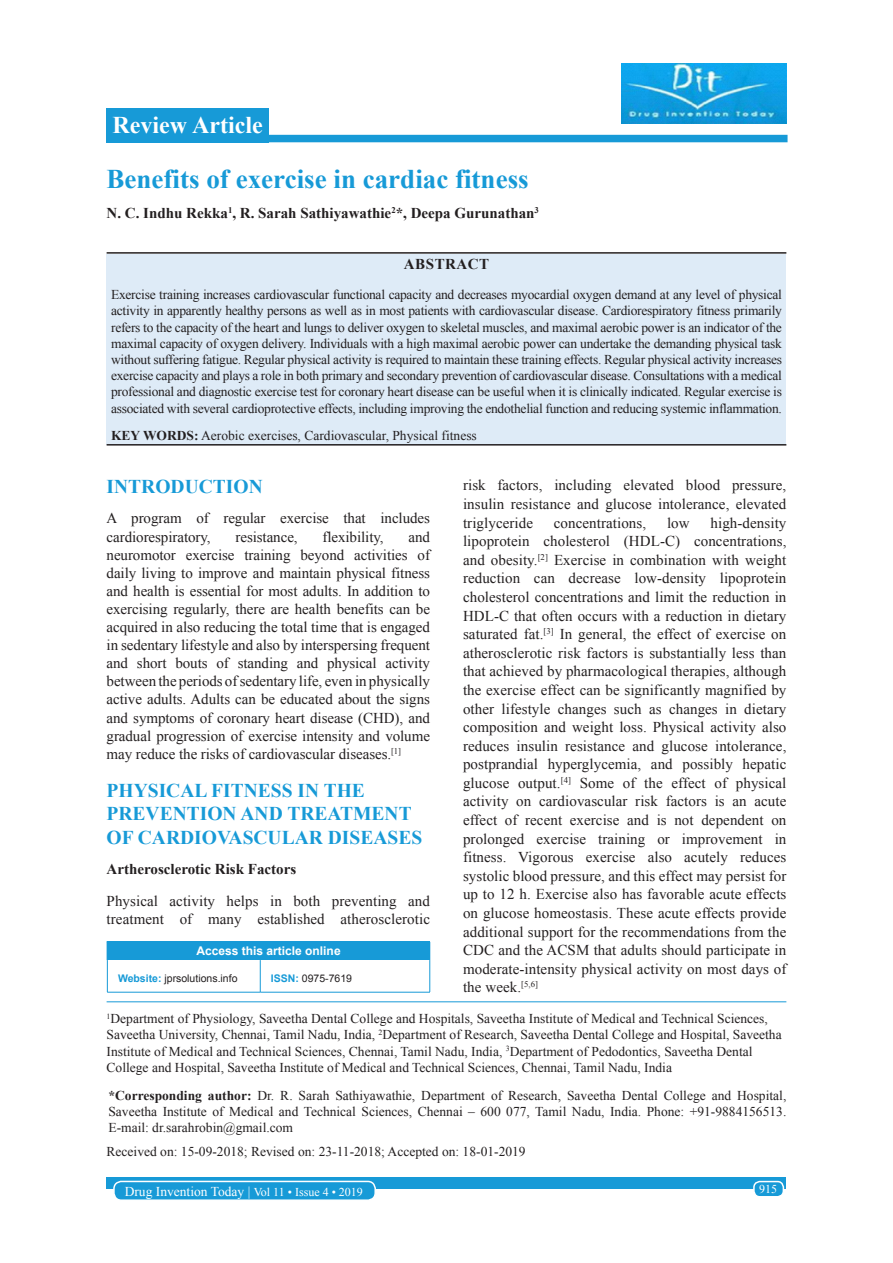
<style>
.page{position:relative;width:893px;height:1263px;background:#fff}
.page>*{position:absolute;margin:0;border:0;box-sizing:border-box;transform-origin:0 0}
.AT{font:700 27px "Times New Roman";color:#179ad7}
.AH{font:700 24px "Times New Roman";color:#fff}
.t1{font:700 19.5px/23.5px "Times New Roman";color:#179ad7}
.TX{font:15px/18.6px "Times New Roman";letter-spacing:.005em;color:#231f20;text-align:justify}
.AU{font:700 15px "Times New Roman";color:#231f20}
.TX-2{font:700 15px "Times New Roman";color:#231f20}
.ABSH{font:700 15px "Times New Roman";letter-spacing:.035em;color:#231f20}
.ABS{font:13.5px/16.2px "Times New Roman";letter-spacing:-.02em;color:#231f20;text-align:justify}
.AFF{font:13.5px/16.2px "Times New Roman";color:#231f20}
.ADD{font:13.5px/16.2px "Times New Roman";color:#231f20;text-align:justify}
.HIS{font:13.5px "Times New Roman";color:#231f20}
.KWD{font:13.5px "Times New Roman";color:#231f20}
.foot1{font:13.5px "Times New Roman";color:#fff}
.ATAO{font:700 12px "Arial";color:#fff}
.foot1-2{font:12px "Times New Roman";color:#fff}
.WEBSITE{font:10.5px "Arial";color:#231f20}
.s1{font-weight:700}
.s2{font-weight:700;color:#179ad7}
.s3{font-size:12px}
</style>
<div class="page">
<div style="left:106px;top:1177px;width:680px;height:12px;background:#179ad7"></div>
<div style="left:753px;top:1181px;width:30px;height:15px;background:#179ad7;border-radius:6px"></div>
<div style="left:752px;top:1180px;width:31px;height:17px;border:2px solid #fff;border-radius:6px"></div>
<div style="left:114px;top:1181px;width:261px;height:19px;background:#179ad7;border-radius:7px"></div>
<div style="left:113px;top:1180px;width:263px;height:21px;border:2px solid #fff;border-radius:7px"></div>
<div style="left:106px;top:108px;width:162px;height:34px;background:#179ad7"></div>
<div style="left:265px;top:135px;width:522px;height:7px;background:#179ad7"></div>
<hr style="left:106px;top:1001px;width:680px;height:1px;background:#179ad7">
<div style="left:107px;top:941px;width:322px;height:19px;background:#179ad7"></div>
<svg style="left:106px;top:942px;width:1px;height:18px"></svg>
<hr style="left:106px;top:941px;width:154px;height:1px;background:#179ad7">
<hr style="left:260px;top:941px;width:170px;height:1px;background:#179ad7">
<svg style="left:429px;top:942px;width:1px;height:18px"></svg>
<hr style="left:107px;top:960px;width:1px;height:32px;background:#179ad7">
<hr style="left:107px;top:992px;width:153px;height:1px;background:#179ad7">
<hr style="left:260px;top:960px;width:1px;height:32px;background:#179ad7">
<hr style="left:429px;top:960px;width:1px;height:32px;background:#179ad7">
<hr style="left:260px;top:992px;width:170px;height:1px;background:#179ad7">
<img style="left:621px;top:63px;width:164px;height:60px">
<div style="left:106px;top:254px;width:680px;height:190px;background:#deebf7"></div>
<hr style="left:106px;top:252px;width:680px;height:2px;background:#231f20">
<hr style="left:106px;top:444px;width:680px;height:1px;background:#231f20">
<p class="AH" style="left:112px;top:108px;width:151px">Review Article</p>
<p class="AT" style="left:106px;top:159px;width:423px">Benefits of exercise in cardiac fitness</p>
<p class="AU" style="left:106px;top:202px;width:433px">N. C. Indhu Rekka<sup>1</sup>, R. Sarah Sathiyawathie<sup>2</sup>*, Deepa Gurunathan<sup>3</sup></p>
<p class="ABSH" style="left:403px;top:253px;width:87px">ABSTRACT</p>
<p class="ABS" style="left:111px;top:286px;width:672px">Exercise training increases cardiovascular functional capacity and decreases myocardial oxygen demand at any level of physical activity in apparently healthy persons as well as in most patients with cardiovascular disease. Cardiorespiratory fitness primarily refers to the capacity of the heart and lungs to deliver oxygen to skeletal muscles, and maximal aerobic power is an indicator of the maximal capacity of oxygen delivery. Individuals with a high maximal aerobic power can undertake the demanding physical task without suffering fatigue. Regular physical activity is required to maintain these training effects. Regular physical activity increases exercise capacity and plays a role in both primary and secondary prevention of cardiovascular disease. Consultations with a medical professional and diagnostic exercise test for coronary heart disease can be useful when it is clinically indicated. Regular exercise is associated with several cardioprotective effects, including improving the endothelial function and reducing systemic inflammation.</p>
<p class="KWD" style="left:111px;top:425px;width:367px"><span class="s1">KEY WORDS:</span> Aerobic exercises, Cardiovascular, Physical fitness</p>
<h1 class="t1" style="left:106px;top:474px;width:157px">INTRODUCTION</h1>
<p class="TX" style="left:106px;top:509px;width:325px;line-height:18.1px">A program of regular exercise that includes cardiorespiratory,</p>
<p class="TX" style="left:106px;top:527px;width:325px;line-height:18.1px;text-indent:302px">and neuromotor exercise training beyond activities of daily living to improve and maintain physical fitness and health is essential for most adults. In addition to exercising regularly, there are health benefits can be acquired in also reducing the total time that is engaged in sedentary lifestyle and also by interspersing frequent and short bouts of standing and physical activity between the periods of sedentary life, even in physically active adults. Adults can be educated about the signs and symptoms of coronary heart disease (CHD), and gradual progression of exercise intensity and volume may reduce the risks of cardiovascular diseases.<sup>[1]</sup></p>
<h1 class="t1" style="left:106px;top:777px;width:317px">PHYSICAL FITNESS IN THE<br>PREVENTION AND TREATMENT<br>OF CARDIOVASCULAR DISEASES</h1>
<p class="TX-2" style="left:106px;top:857px;width:191px">Artherosclerotic Risk Factors</p>
<p class="TX" style="left:106px;top:891px;width:325px;line-height:18.1px">Physical activity helps in both preventing and treatment of many established atherosclerotic</p>
<p class="TX" style="left:235px;top:527px;width:64px">resistance,</p>
<p class="TX" style="left:322px;top:527px;width:63px">flexibility,</p>
<p class="ATAO" style="left:196px;top:943px;width:146px">Access this article online</p>
<p class="WEBSITE" style="left:118px;top:971px;width:121px"><span class="s2">Website:</span> jprsolutions.info</p>
<p class="WEBSITE" style="left:271px;top:971px;width:83px"><span class="s2">ISSN:</span> 0975-7619</p>
<p class="TX" style="left:463px;top:476px;width:325px">risk factors, including elevated blood pressure, insulin resistance and glucose intolerance, elevated triglyceride</p>
<p class="TX" style="left:463px;top:513px;width:325px;text-indent:247px">high-density lipoprotein cholesterol (HDL-C) concentrations, and obesity.<sup>[2]</sup> Exercise in combination with weight reduction can decrease low-density lipoprotein cholesterol concentrations and limit the reduction in HDL-C that often occurs with a reduction in dietary saturated fat.<sup>[3]</sup> In general, the effect of exercise on atherosclerotic risk factors is substantially less than that achieved by pharmacological therapies, although the exercise effect can be significantly magnified by other lifestyle changes such as changes in dietary composition and weight loss. Physical activity also reduces insulin resistance and glucose intolerance, postprandial hyperglycemia, and possibly hepatic glucose output.<sup>[4]</sup> Some of the effect of physical activity on cardiovascular risk factors is an acute effect of recent exercise and is not dependent on prolonged exercise training or improvement in fitness. Vigorous exercise also acutely reduces systolic blood pressure, and this effect may persist for up to 12 h. Exercise also has favorable acute effects on glucose homeostasis. These acute effects provide additional support for the recommendations from the CDC and the ACSM that adults should participate in moderate-intensity physical activity on most days of the week.<sup>[5,6]</sup></p>
<p class="TX" style="left:553px;top:513px;width:94px">concentrations,</p>
<p class="TX" style="left:666px;top:513px;width:24px">low</p>
<p class="AFF" style="left:106px;top:1010px;width:676px"><sup>1</sup>Department of Physiology, Saveetha Dental College and Hospitals, Saveetha Institute of Medical and Technical Sciences, Saveetha University, Chennai, Tamil Nadu, India, <sup>2</sup>Department of Research, Saveetha Dental College and Hospital, Saveetha Institute of Medical and Technical Sciences, Chennai, Tamil Nadu, India, <sup>3</sup>Department of Pedodontics, Saveetha Dental College and Hospital, Saveetha Institute of Medical and Technical Sciences, Chennai, Tamil Nadu, India</p>
<p class="ADD" style="left:108px;top:1087px;width:679px"><span class="s1">*Corresponding author:</span> Dr. R. Sarah Sathiyawathie, Department of Research, Saveetha Dental College and Hospital, Saveetha Institute of Medical and Technical Sciences, Chennai – 600 077, Tamil Nadu, India. Phone: +91-9884156513.<br>E-mail: dr.sarahrobin@gmail.com</p>
<p class="HIS" style="left:106px;top:1142px;width:420px">Received on: 15-09-2018; Revised on: 23-11-2018; Accepted on: 18-01-2019</p>
<p class="foot1" style="left:125px;top:1181px;width:240px">Drug Invention Today | <span class="s3">Vol 11 • Issue 4 • 2019</span></p>
<p class="foot1-2" style="left:758px;top:1180px;width:19px">915</p>
</div>
